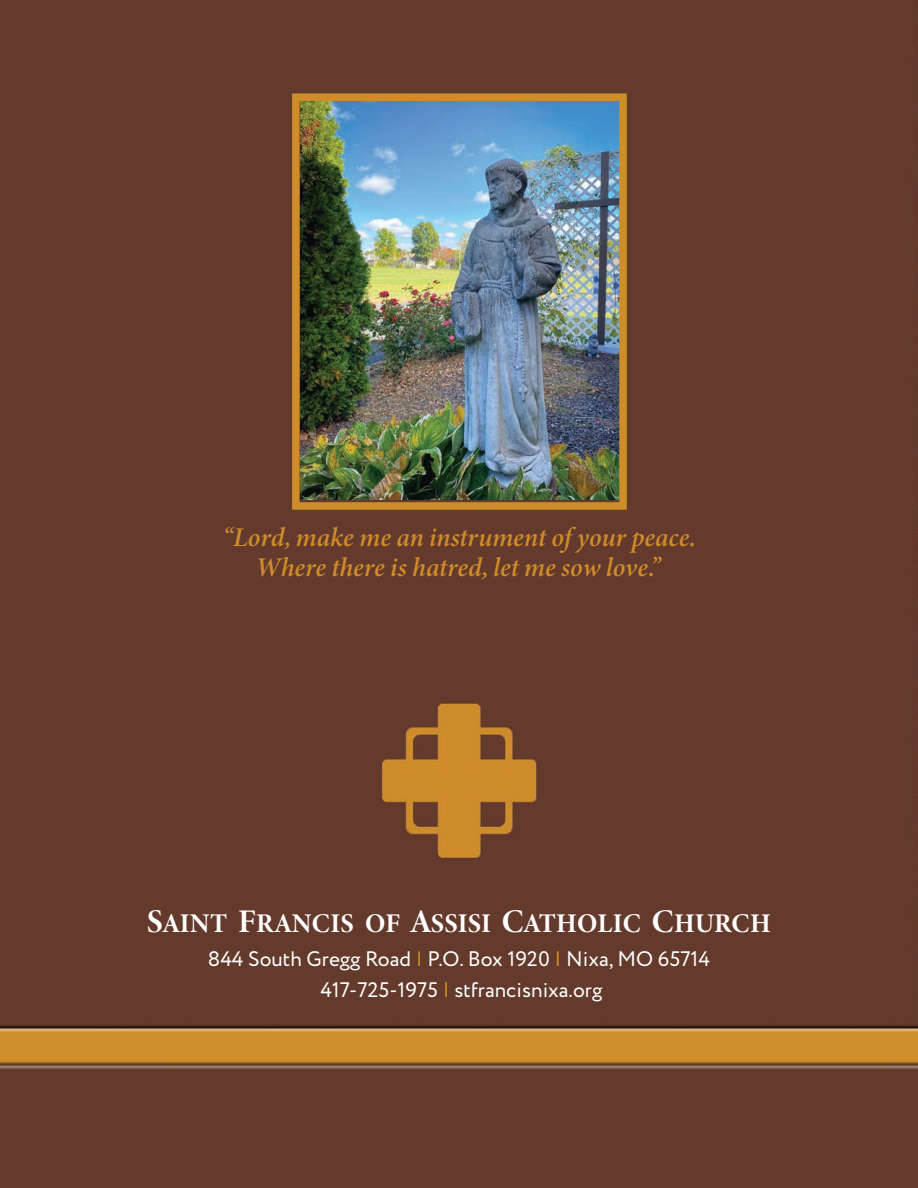
<style>
.page{position:relative;width:918px;height:1188px;background:#643a2c}
.page>*{position:absolute;margin:0;border:0;box-sizing:border-box;transform-origin:0 0}
.t1{font:italic 27px/30px "Minion Variable Concept";color:#cf8d29;text-align:center}
.t2{font:27px "Minion Variable Concept";letter-spacing:.005em;color:#fff}
.t3{font:21px/31.5px "Circe";color:#fff;text-align:center}
.s1{font-size:33px}
.s2{color:#cf8d29}
</style>
<div class="page">
<img style="left:301px;top:102px;width:317px;height:397px">
<div style="left:292px;top:93px;width:335px;height:417px;border:8px solid #cf8d29"></div>
<p class="t1" style="left:223px;top:522px;width:474px">“Lord, make me an instrument of your peace.<br>Where there is hatred, let me sow love.”</p>
<p class="t2" style="left:147px;top:904px;width:626px"><span class="s1">S</span>AINT <span class="s1">F</span>RANCIS OF <span class="s1">A</span>SSISI <span class="s1">C</span>ATHOLIC <span class="s1">C</span>HURCH</p>
<p class="t3" style="left:208px;top:943px;width:504px">844 South Gregg Road <span class="s2">|</span> P.O. Box 1920 <span class="s2">|</span> Nixa, MO 65714<br>417-725-1975 <span class="s2">|</span> stfrancisnixa.org</p>
</div>
